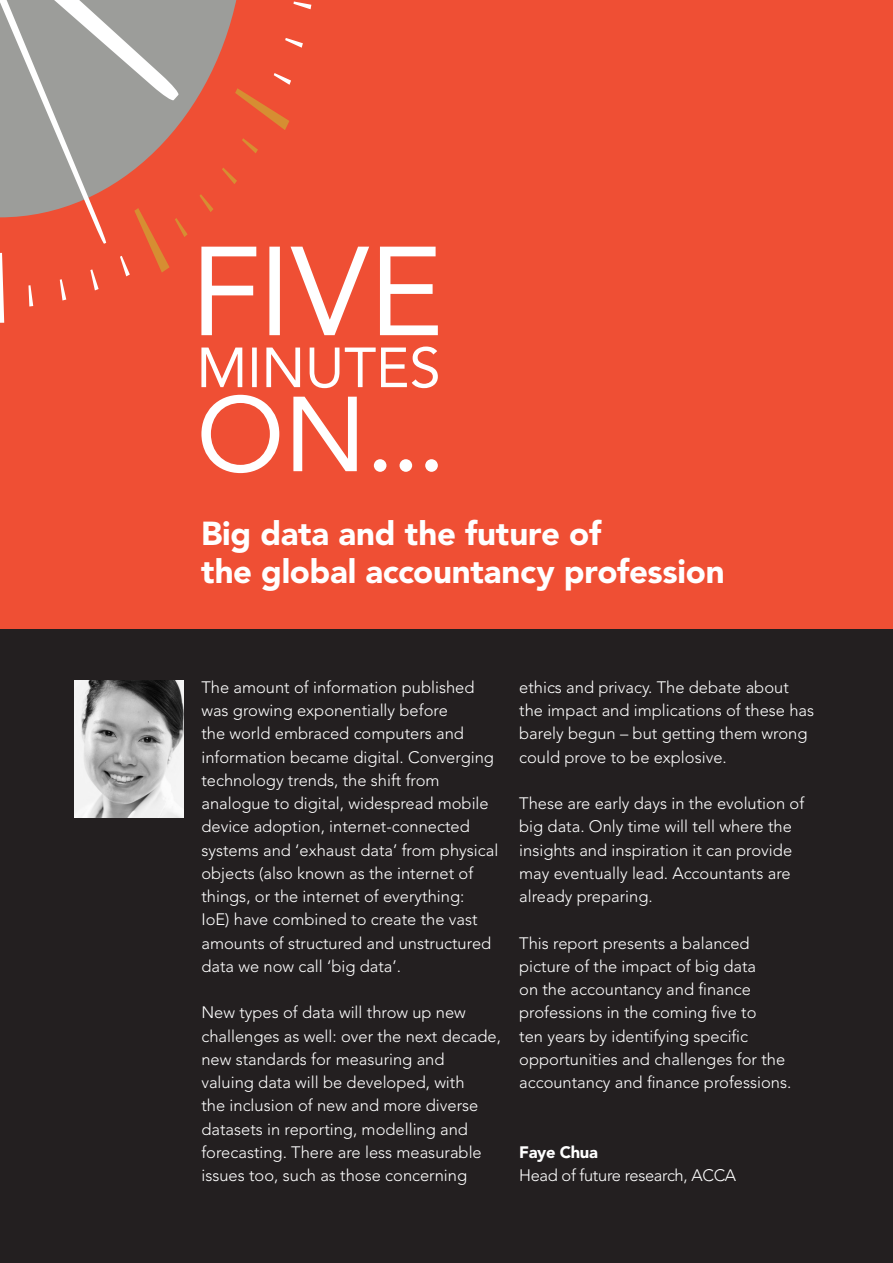
<style>
.page{position:relative;width:893px;height:1263px;background:#fff}
.page>*{position:absolute;margin:0;border:0;box-sizing:border-box;transform-origin:0 0}
.t1{font:900 33px "Avenir LT Std";letter-spacing:-.01em;color:#fff}
.t2{font:300 16.5px/23.2px "Avenir LT Std";color:#fff}
.t3{font:300 16.5px "Avenir LT Std";letter-spacing:-.02em;color:#fff}
.t4{font:900 16.5px "Avenir LT Std";letter-spacing:-.02em;color:#fff}
</style>
<div class="page">
<div style="left:0;top:0;width:893px;height:631px;background:#ef4f34"></div>
<div style="left:0;top:629px;width:893px;height:634px;background:#231f20"></div>
<svg style="left:188px;top:0;width:49px;height:168px"></svg>
<svg style="left:242px;top:138px;width:16px;height:15px"></svg>
<svg style="left:222px;top:168px;width:15px;height:16px"></svg>
<svg style="left:199px;top:194px;width:14px;height:18px"></svg>
<svg style="left:293px;top:2px;width:18px;height:7px"></svg>
<svg style="left:285px;top:38px;width:18px;height:10px"></svg>
<svg style="left:235px;top:73px;width:56px;height:57px"></svg>
<svg style="left:0;top:0;width:188px;height:323px"></svg>
<svg style="left:201px;top:395px;width:237px;height:78px"></svg>
<svg style="left:201px;top:247px;width:237px;height:88px"></svg>
<svg style="left:201px;top:346px;width:237px;height:42px"></svg>
<img style="left:74px;top:680px;width:109px;height:137px">
<p class="t1" style="left:201px;top:514px;width:402px">Big data and the future of</p>
<p class="t1" style="left:201px;top:551px;width:525px">the global accountancy profession</p>
<p class="t2" style="left:201px;top:676px;width:298px">The amount of information published was growing exponentially before<br>the world embraced computers and information became digital. Converging technology trends, the shift from analogue to digital, widespread mobile device adoption, internet-connected systems and ‘exhaust data’ from physical objects (also known as the internet of things, or the internet of everything:<br>IoE) have combined to create the vast amounts of structured and unstructured data we now call ‘big data’.</p>
<p class="t2" style="left:201px;top:1001px;width:301px">New types of data will throw up new challenges as well: over the next decade, new standards for measuring and valuing data will be developed, with<br>the inclusion of new and more diverse datasets in reporting, modelling and forecasting. There are less measurable issues too, such as those concerning</p>
<p class="t2" style="left:519px;top:676px;width:296px">ethics and privacy. The debate about the impact and implications of these has barely begun – but getting them wrong could prove to be explosive.</p>
<p class="t2" style="left:519px;top:792px;width:286px">These are early days in the evolution of big data. Only time will tell where the insights and inspiration it can provide may eventually lead. Accountants are already preparing.</p>
<p class="t2" style="left:519px;top:931px;width:274px">This report presents a balanced picture of the impact of big data<br>on the accountancy and finance professions in the coming five to<br>ten years by identifying specific opportunities and challenges for the accountancy and finance professions.</p>
<p class="t4" style="left:519px;top:1142px;width:80px">Faye Chua</p>
<p class="t3" style="left:519px;top:1166px;width:219px">Head of future research, ACCA</p>
</div>
